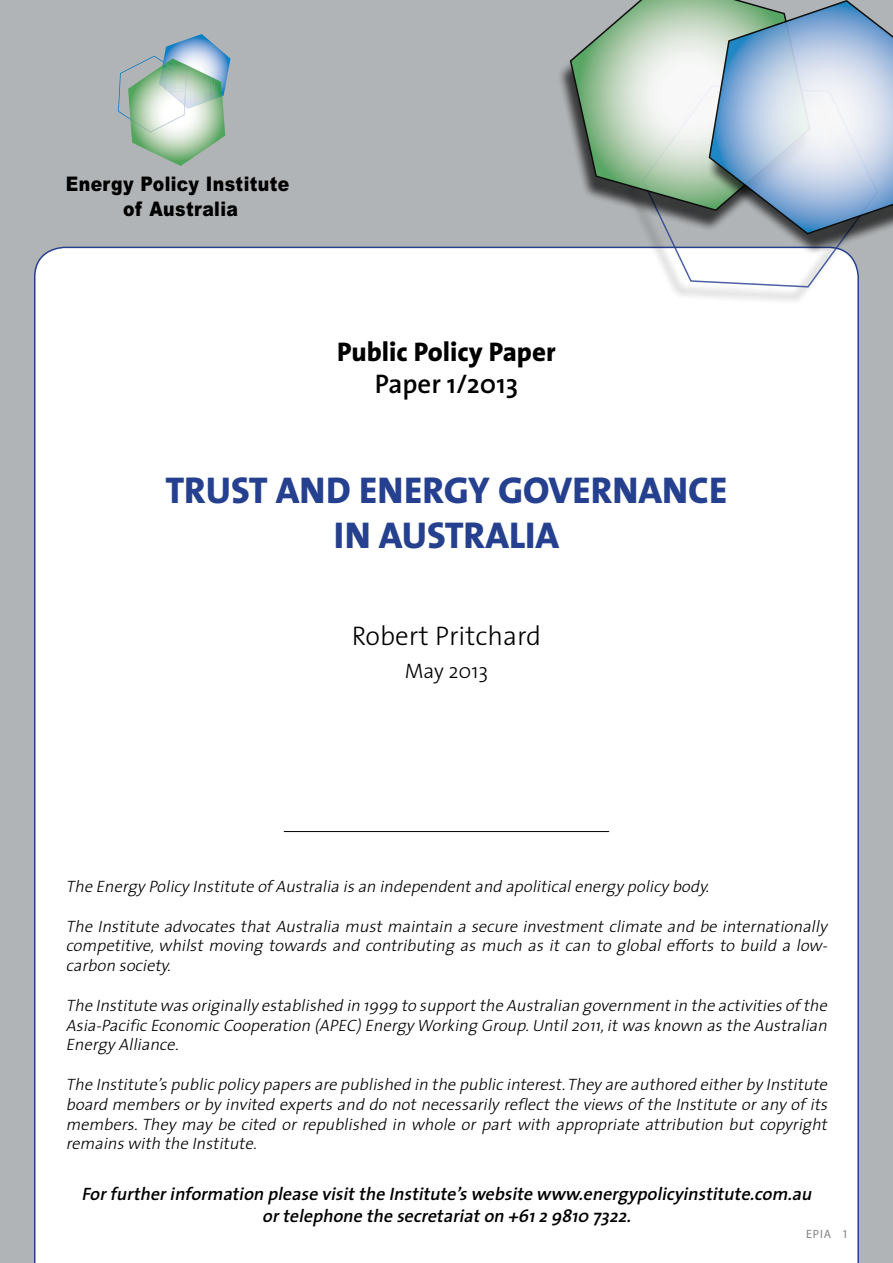
<style>
.page{position:relative;width:893px;height:1263px;background:#b1b4b6}
.page>*{position:absolute;margin:0;border:0;box-sizing:border-box;transform-origin:0 0}
.t1{font:800 37.5px/45px "The Sans";color:#25408f;text-align:center}
.t2{font:800 27px "The Sans";color:#000}
.t3{font:300 27px "The Sans";color:#000}
.t4{font:600 27px "The Sans";color:#000}
.t5{font:300 21px "The Sans";color:#000}
.t6{font:900 20.1px/24.2px "Arial";letter-spacing:.02em;color:#000;text-align:center;scale:.86 1}
.t7{font:italic 600 18px/21.6px "The Sans";color:#000;text-align:center}
.t8{font:italic 300 16.5px/19.8px "The Sans";color:#000;text-align:justify}
.t9{font:12px "Myriad Pro";color:#808285}
</style>
<div class="page">
<div style="left:34px;top:247px;width:825px;height:1016px;background:#fff"></div>
<svg style="left:118px;top:34px;width:112px;height:132px"></svg>
<img style="left:165px;top:63px;width:22px;height:43px">
<div style="left:623px;top:87px;width:251px;height:218px;background:#000;opacity:.75"></div>
<svg style="left:641px;top:232px;width:233px;height:56px"></svg>
<div style="left:557px;top:0;width:256px;height:232px;background:#000;opacity:.75"></div>
<svg style="left:569px;top:0;width:139px;height:212px;background:#adc0ae"></svg>
<div style="left:706px;top:6px;width:187px;height:250px;background:#000;opacity:.75"></div>
<svg style="left:708px;top:0;width:185px;height:235px;background:#a5bbcc"></svg>
<hr style="left:284px;top:831px;width:325px;height:1px;background:#000">
<p class="t6" style="left:66px;top:172px;width:261px">Energy Policy Institute of Australia</p>
<h2 class="t2" style="left:337px;top:329px;width:220px">Public Policy Paper</h2>
<h2 class="t4" style="left:375px;top:362px;width:145px">Paper 1/2013</h2>
<h1 class="t1" style="left:166px;top:467px;width:563px">TRUST AND ENERGY GOVERNANCE<br>IN AUSTRALIA</h1>
<h2 class="t3" style="left:352px;top:614px;width:191px">Robert Pritchard</h2>
<p class="t5" style="left:405px;top:653px;width:85px">May 2013</p>
<p class="t8" style="left:66px;top:876px;width:649px">TheEnergy Policy InstituteofAustraliaisan independentand apoliticalenergy policy body.</p>
<p class="t8" style="left:66px;top:915px;width:767px;text-align:left">TheInstituteadvocatesthatAustraliamustmaintain asecureinvestmentclimateand beinternationally competitive,whilst moving towardsand contributing asmuch asit can to globalefforts to build alow&shy;carbon society.</p>
<p class="t8" style="left:66px;top:995px;width:767px">TheInstitutewasoriginally established in 1999 to supporttheAustralian governmentin theactivitiesofthe Asia-PacificEconomicCooperation (APEC)Energy Working Group.Until2011,itwasknown astheAustralian Energy Alliance.</p>
<p class="t8" style="left:66px;top:1074px;width:767px">TheInstitute’spublicpolicy papersarepublished in thepublicinterest.They areauthored eitherby Institute board membersorby invited expertsand do notnecessarily reflecttheviewsoftheInstituteorany ofits members.They may be cited or republished in whole or part with appropriate attribution but copyright remainswith theInstitute.</p>
<p class="t7" style="left:82px;top:1182px;width:737px">Forfurtherinformation pleasevisittheInstitute’swebsitewww.energypolicyinstitute.com.au ortelephonethesecretariaton +6129810 7322.</p>
<p class="t9" style="left:806px;top:1226px;width:44px">EPIA 1</p>
</div>
